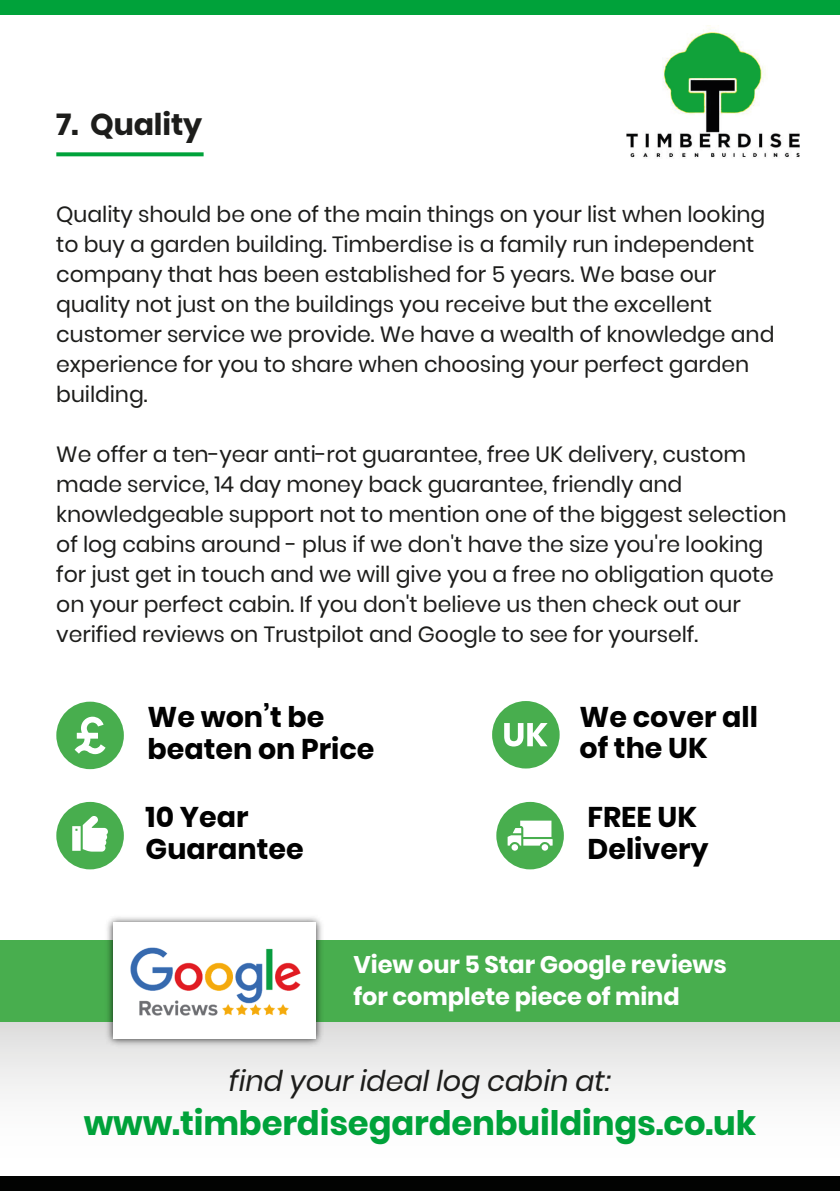
<style>
.page{position:relative;width:840px;height:1191px;background:#fff}
.page>*{position:absolute;margin:0;border:0;box-sizing:border-box;transform-origin:0 0}
.t1{font:700 33.8px "Poppins";letter-spacing:-.005em;color:#00a23a}
.t2{font:700 30px "Poppins";letter-spacing:-.005em;color:#1d1d1b}
.t3{font:italic 28.6px "Poppins";letter-spacing:-.005em;color:#1d1d1b}
.t4{font:700 28.4px/31.8px "Poppins";color:#010101}
.t5{font:700 24px/32px "Poppins";letter-spacing:-.005em;color:#fff}
.t6{font:22px/30px "Poppins";letter-spacing:-.005em;color:#1d1d1b}
</style>
<div class="page">
<div style="left:0;top:1021px;width:839px;height:155px;background:linear-gradient(to bottom,#e0e0e0,#fff)"></div>
<div style="left:0;top:0;width:839px;height:14px;background:#00a23a"></div>
<div style="left:0;top:940px;width:839px;height:81px;background:#48ae4e"></div>
<div style="left:0;top:1176px;width:839px;height:15px;background:#020302"></div>
<div style="left:492px;top:701px;width:67px;height:67px;background:#48ae4e;border-radius:50%"></div>
<svg style="left:504px;top:723px;width:43px;height:23px"></svg>
<div style="left:496px;top:802px;width:67px;height:67px;background:#48ae4e;border-radius:50%"></div>
<svg style="left:507px;top:820px;width:45px;height:30px"></svg>
<div style="left:56px;top:701px;width:68px;height:68px;background:#48ae4e;border-radius:50%"></div>
<svg style="left:75px;top:716px;width:30px;height:38px"></svg>
<div style="left:56px;top:802px;width:68px;height:67px;background:#48ae4e;border-radius:50%"></div>
<svg style="left:72px;top:816px;width:36px;height:35px"></svg>
<img style="left:626px;top:28px;width:172px;height:130px">
<svg style="left:56px;top:152px;width:147px;height:4px"></svg>
<img style="left:102px;top:917px;width:224px;height:132px">
<div style="left:113px;top:923px;width:202px;height:115px;background:#fff"></div>
<img style="left:130px;top:947px;width:171px;height:69px">
<h2 class="t2" style="left:56px;top:107px;width:147px">7. Quality</h2>
<p class="t6" style="left:56px;top:199px;width:719px">Quality should be one of the main things on your list when looking to buy a garden building. Timberdise is a family run independent company that has been established for 5 years. We base our quality not just on the buildings you receive but the excellent customer service we provide. We have a wealth of knowledge and experience for you to share when choosing your perfect garden building.</p>
<p class="t6" style="left:56px;top:439px;width:731px">We offer a ten-year anti-rot guarantee, free UK delivery, custom made service, 14 day money back guarantee, friendly and knowledgeable support not to mention one of the biggest selection of log cabins around - plus if we don't have the size you're looking for just get in touch and we will give you a free no obligation quote on your perfect cabin. If you don't believe us then check out our verified reviews on Trustpilot and Google to see for yourself.</p>
<p class="t4" style="left:147px;top:701px;width:228px">We won’t be beaten on Price</p>
<p class="t4" style="left:146px;top:801px;width:159px">10 Year<br>Guarantee</p>
<p class="t4" style="left:579px;top:701px;width:180px">We cover all of the UK</p>
<p class="t4" style="left:587px;top:801px;width:122px">FREE UK<br>Delivery</p>
<p class="t5" style="left:353px;top:948px;width:374px">View our 5 Star Google reviews for complete piece of mind</p>
<h3 class="t3" style="left:229px;top:1064px;width:382px">find your ideal log cabin at:</h3>
<h1 class="t1" style="left:84px;top:1103px;width:673px">www.timberdisegardenbuildings.co.uk</h1>
</div>
